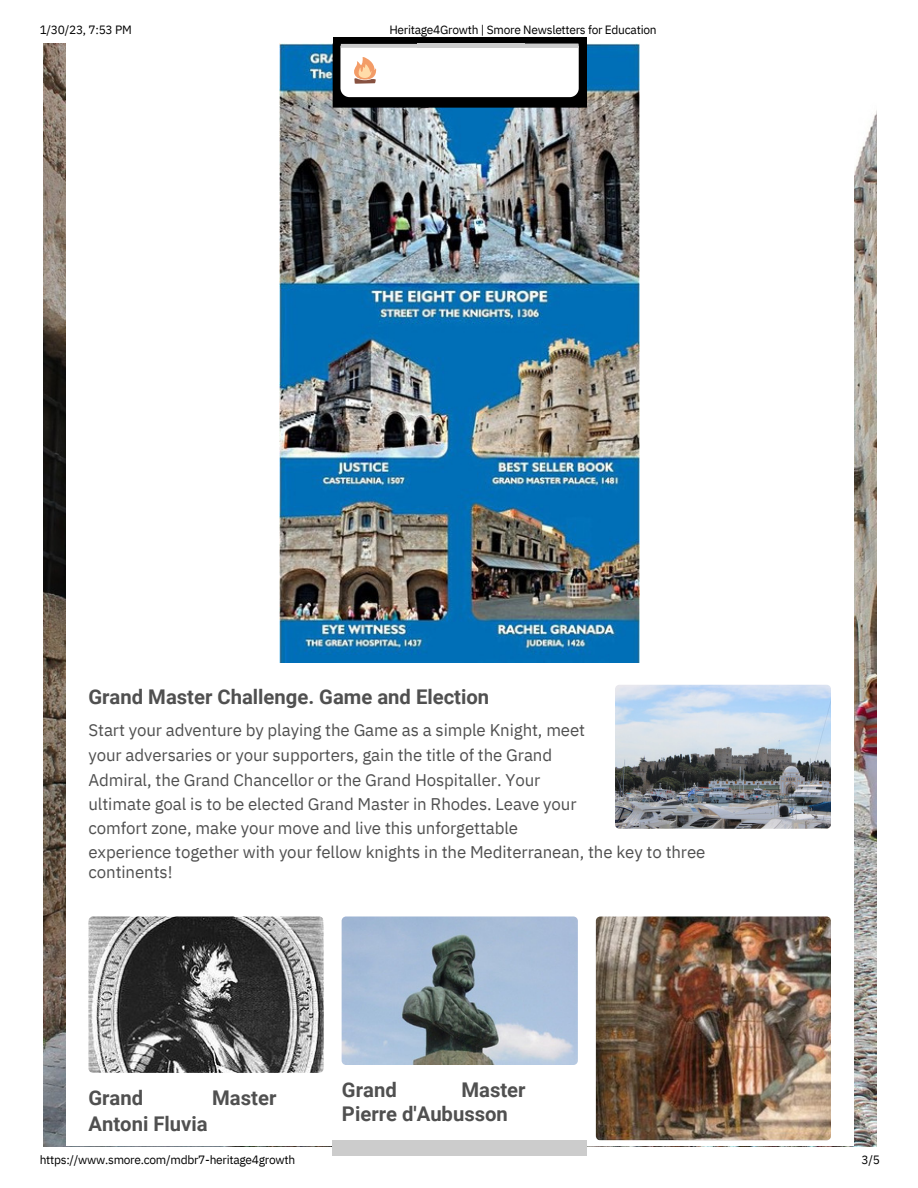
<style>
.page{position:relative;width:918px;height:1188px;background:#fff}
.page>*{position:absolute;margin:0;border:0;box-sizing:border-box;transform-origin:0 0}
.t1{font:700 20.25px/23.7px "Roboto";color:#505050}
.t2{font:16.8px/24.3px "IBM Plex Sans";letter-spacing:-.005em;color:#505050}
.t3{font:12px "IBM Plex Sans";letter-spacing:-.02em;color:#000}
</style>
<div class="page">
<img style="left:44px;top:44px;width:832px;height:1102px">
<div style="left:66px;top:44px;width:788px;height:1102px;background:#fff"></div>
<img style="left:280px;top:44px;width:360px;height:618px">
<img style="left:615px;top:685px;width:216px;height:144px">
<img style="left:89px;top:917px;width:235px;height:156px">
<img style="left:342px;top:917px;width:236px;height:148px">
<img style="left:596px;top:917px;width:235px;height:223px">
<div style="left:333px;top:38px;width:254px;height:69px;background:#000"></div>
<div style="left:340px;top:43px;width:239px;height:5px;background:#ccc"></div>
<div style="left:340px;top:46px;width:239px;height:51px;background:#fff"></div>
<div style="left:333px;top:1140px;width:254px;height:16px;background:#ccc"></div>
<div style="left:417px;top:43px;width:108px;height:5px;background:#ccc"></div>
<div style="left:525px;top:43px;width:54px;height:5px;background:#ccc"></div>
<p class="t3" style="left:40px;top:22px;width:94px">1/30/23, 7:53 PM</p>
<h1 class="t3" style="left:389px;top:22px;width:269px">Heritage4Growth | Smore Newsletters for Education</h1>
<p class="t1" style="left:89px;top:685px;width:402px">Grand Master Challenge. Game and Election</p>
<p class="t2" style="left:89px;top:718px;width:619px">Start your adventure by playing the Game as a simple Knight, meet<br>your adversaries or your supporters, gain the title of the Grand<br>Admiral, the Grand Chancellor or the Grand Hospitaller. Your<br>ultimate goal is to be elected Grand Master in Rhodes. Leave your<br>comfort zone, make your move and live this unforgettable<br>experience together with your fellow knights in the Mediterranean, the key to three</p>
<p class="t2" style="left:89px;top:860px;width:86px">continents!</p>
<p class="t1" style="left:89px;top:1087px;width:56px">Grand</p>
<p class="t1" style="left:212px;top:1087px;width:66px">Master</p>
<p class="t1" style="left:89px;top:1112px;width:121px">Antoni Fluvia</p>
<p class="t3" style="left:40px;top:1151px;width:257px">https://www.smore.com/mdbr7-heritage4growth</p>
<h1 class="t1" style="left:342px;top:1078px;width:56px">Grand</h1>
<h1 class="t1" style="left:342px;top:1078px;width:185px;text-indent:119px">Master<br>Pierre d'Aubusson</h1>
<h2 class="t3" style="left:862px;top:1151px;width:20px">3/5</h2>
</div>
